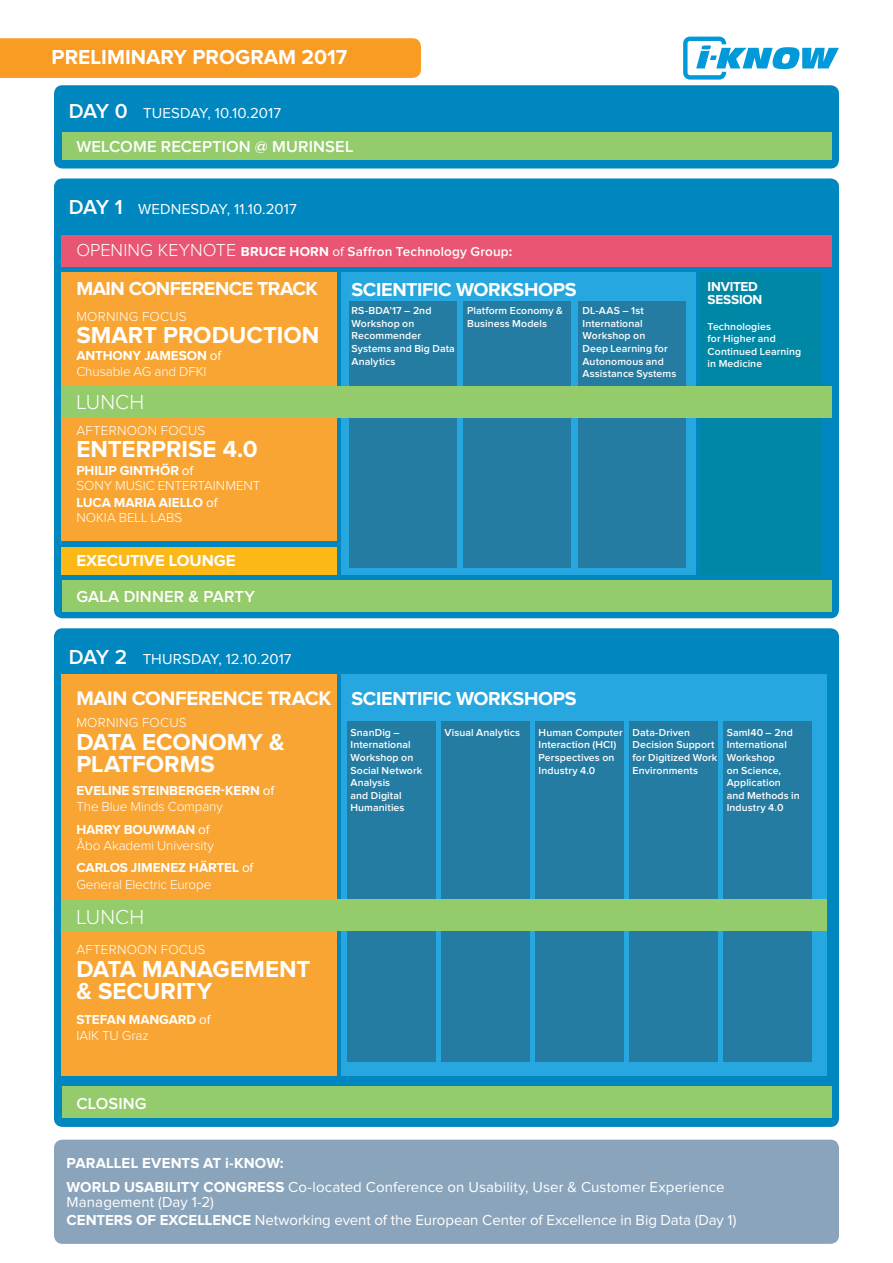
<style>
.page{position:relative;width:893px;height:1263px;background:#fff}
.page>*{position:absolute;margin:0;border:0;box-sizing:border-box;transform-origin:0 0}
.t1{font:700 24px/22.5px "Proxima Nova";color:#fff}
.t2{font:700 21px "Proxima Nova";color:#fff}
.t3{font:300 21px "Proxima Nova";letter-spacing:.005em;color:#fff}
.t4{font:700 20.25px "Proxima Nova";letter-spacing:-.015em;color:#fff}
.t5{font:700 19.5px "Proxima Nova";letter-spacing:-.02em;color:#fff}
.t6{font:600 16.5px "Proxima Nova";letter-spacing:.01em;color:#fff}
.t7{font:700 16.5px "Proxima Nova";letter-spacing:-.005em;color:#fff}
.t8{font:15px/23.5px "Proxima Nova";letter-spacing:.005em;color:#fff}
.t9{font:300 13.5px/16.2px "Proxima Nova";color:#fff}
.t10{font:700 13.5px/16.2px "Proxima Nova";letter-spacing:-.005em;color:#fff}
.t11{font:600 13.5px "Proxima Nova";letter-spacing:.01em;color:#fff}
.t12{font:300 13.5px "Proxima Nova";letter-spacing:.02em;color:#fff}
.t13{font:600 10.5px/12.6px "Proxima Nova";letter-spacing:.01em;color:#fff}
.s1{font-weight:600;font-size:21px}
.s2{font-weight:300;font-size:18px}
.s3{font-weight:700}
.s4{font-weight:400}
.s5{font-weight:300}
</style>
<div class="page">
<div style="left:0;top:38px;width:421px;height:40px;background:#f89c24"></div>
<div style="left:54px;top:1140px;width:785px;height:104px;background:#8aa4bb;border-radius:9px"></div>
<svg style="left:683px;top:37px;width:156px;height:43px"></svg>
<div style="left:54px;top:628px;width:785px;height:499px;background:#0087c0;border-radius:9px"></div>
<div style="left:62px;top:1087px;width:770px;height:31px;background:#94cb6b"></div>
<div style="left:341px;top:674px;width:485px;height:402px;background:#27a7df"></div>
<div style="left:347px;top:722px;width:89px;height:340px;background:#257ca3"></div>
<div style="left:441px;top:722px;width:89px;height:340px;background:#257ca3"></div>
<div style="left:536px;top:722px;width:88px;height:340px;background:#257ca3"></div>
<div style="left:630px;top:722px;width:88px;height:340px;background:#257ca3"></div>
<div style="left:724px;top:722px;width:88px;height:340px;background:#257ca3"></div>
<div style="left:61px;top:674px;width:276px;height:402px;background:#f9a533"></div>
<div style="left:61px;top:899px;width:765px;height:32px;background:#94cb6b"></div>
<div style="left:54px;top:178px;width:785px;height:440px;background:#0087c0;border-radius:9px"></div>
<div style="left:62px;top:580px;width:770px;height:31px;background:#94cb6b"></div>
<div style="left:62px;top:417px;width:275px;height:124px;background:#f9a533"></div>
<div style="left:61px;top:235px;width:771px;height:31px;background:#e95673"></div>
<div style="left:341px;top:272px;width:354px;height:303px;background:#27a7df"></div>
<div style="left:349px;top:302px;width:107px;height:266px;background:#257ca3"></div>
<div style="left:463px;top:302px;width:108px;height:266px;background:#257ca3"></div>
<div style="left:578px;top:302px;width:108px;height:266px;background:#257ca3"></div>
<div style="left:700px;top:272px;width:122px;height:303px;background:#0087a5"></div>
<div style="left:61px;top:272px;width:276px;height:146px;background:#f9a533"></div>
<div style="left:61px;top:386px;width:771px;height:31px;background:#94cb6b"></div>
<div style="left:62px;top:547px;width:275px;height:28px;background:#fcb817"></div>
<div style="left:54px;top:85px;width:785px;height:84px;background:#0087c0;border-radius:9px"></div>
<div style="left:62px;top:132px;width:770px;height:28px;background:#94cb6b"></div>
<h2 class="t2" style="left:52px;top:48px;width:297px">PRELIMINARY PROGRAM 2017</h2>
<h3 class="t8" style="left:69px;top:102px;width:214px"><span class="s1">DAY 0</span> TUESDAY, 10.10.2017</h3>
<h3 class="t6" style="left:76px;top:139px;width:279px">WELCOME RECEPTION @ MURINSEL</h3>
<h3 class="t8" style="left:69px;top:198px;width:229px"><span class="s1">DAY 1</span> WEDNESDAY, 11.10.2017</h3>
<p class="t11" style="left:76px;top:246px;width:437px"><span class="s2">OPENING KEYNOTE</span> <span class="s3">BRUCE HORN</span> <span class="s4">of</span> Saffron Technology Group<span class="s3">:</span></p>
<h3 class="t5" style="left:76px;top:280px;width:243px">MAIN CONFERENCE TRACK</h3>
<h3 class="t5" style="left:352px;top:280px;width:227px">SCIENTIFIC WORKSHOPS</h3>
<p class="t12" style="left:76px;top:310px;width:112px">MORNING FOCUS</p>
<h1 class="t1" style="left:76px;top:325px;width:244px">SMART PRODUCTION</h1>
<p class="t9" style="left:76px;top:348px;width:146px"><span class="s3">ANTHONY JAMESON</span> <span class="s4">of<br></span>Chusable AG and DFKI</p>
<h2 class="t3" style="left:76px;top:393px;width:69px">LUNCH</h2>
<p class="t9" style="left:76px;top:423px;width:130px">AFTERNOON FOCUS</p>
<h1 class="t1" style="left:76px;top:439px;width:183px">ENTERPRISE 4.0</h1>
<p class="t9" style="left:76px;top:463px;width:186px;line-height:15px"><span class="s3">PHILIP GINTHÖR</span> <span class="s4">of<br></span>SONY MUSIC ENTERTAINMENT</p>
<p class="t10" style="left:76px;top:495px;width:143px;line-height:15px">LUCA MARIA AIELLO <span class="s4">of<br></span><span class="s5">NOKIA BELL LABS</span></p>
<h3 class="t7" style="left:76px;top:553px;width:161px">EXECUTIVE LOUNGE</h3>
<h3 class="t6" style="left:76px;top:589px;width:180px">GALA DINNER &amp; PARTY</h3>
<h3 class="t8" style="left:69px;top:648px;width:224px"><span class="s1">DAY 2</span> THURSDAY, 12.10.2017</h3>
<p class="t13" style="left:352px;top:305px;width:105px">RS-BDA’17 – 2nd<br>Workshop on<br>Recommender<br>Systems and Big Data<br>Analytics</p>
<p class="t13" style="left:467px;top:305px;width:97px">Platform Economy &amp;<br>Business Models</p>
<p class="t13" style="left:582px;top:305px;width:95px">DL-AAS – 1st<br>International<br>Workshop on<br>Deep Learning for<br>Autonomous and<br>Assistance Systems</p>
<p class="t10" style="left:708px;top:280px;width:56px;line-height:13.5px">INVITED<br>SESSION</p>
<p class="t13" style="left:708px;top:320px;width:95px">Technologies<br>for Higher and<br>Continued Learning in Medicine</p>
<h3 class="t4" style="left:76px;top:689px;width:257px">MAIN CONFERENCE TRACK</h3>
<p class="t12" style="left:76px;top:717px;width:112px">MORNING FOCUS</p>
<h1 class="t1" style="left:76px;top:732px;width:210px">DATA ECONOMY &amp;<br>PLATFORMS</h1>
<p class="t10" style="left:76px;top:783px;width:199px">EVELINE STEINBERGER-KERN <span class="s4">of<br></span><span class="s5">The Blue Minds Company</span></p>
<p class="t9" style="left:76px;top:822px;width:139px"><span class="s3">HARRY BOUWMAN</span> <span class="s4">of<br></span>Åbo Akademi University</p>
<p class="t9" style="left:76px;top:860px;width:179px"><span class="s3">CARLOS JIMENEZ HÄRTEL</span> <span class="s4">of<br></span>General Electric Europe</p>
<h2 class="t3" style="left:76px;top:907px;width:69px">LUNCH</h2>
<p class="t9" style="left:76px;top:942px;width:130px">AFTERNOON FOCUS</p>
<h1 class="t1" style="left:76px;top:959px;width:236px">DATA MANAGEMENT &amp; SECURITY</h1>
<p class="t10" style="left:76px;top:1012px;width:136px">STEFAN MANGARD <span class="s4">of<br></span><span class="s5">IAIK TU Graz</span></p>
<h3 class="t5" style="left:352px;top:689px;width:227px">SCIENTIFIC WORKSHOPS</h3>
<p class="t13" style="left:350px;top:726px;width:73px">SnanDig –<br>International<br>Workshop on<br>Social Network<br>Analysis<br>and Digital<br>Humanities</p>
<p class="t13" style="left:445px;top:726px;width:77px">Visual Analytics</p>
<p class="t13" style="left:539px;top:726px;width:86px">Human Computer<br>Interaction (HCI)<br>Perspectives on<br>Industry 4.0</p>
<p class="t13" style="left:633px;top:726px;width:86px">Data-Driven<br>Decision Support for Digitized Work<br>Environments</p>
<p class="t13" style="left:727px;top:726px;width:75px">SamI40 – 2nd<br>International<br>Workshop<br>on Science,<br>Application and Methods in<br>Industry 4.0</p>
<h3 class="t6" style="left:76px;top:1096px;width:72px">CLOSING</h3>
<h3 class="t8" style="left:67px;top:1152px;width:659px"><span class="s3">PARALLEL EVENTS AT i-KNOW:<br>WORLD USABILITY CONGRESS</span> Co-located Conference on Usability, User &amp; Customer Experience</h3>
<h3 class="t8" style="left:67px;top:1193px;width:671px;line-height:18.5px">Management (Day 1-2)<br><span class="s3">CENTERS OF EXCELLENCE</span> Networking event of the European Center of Excellence in Big Data (Day 1)</h3>
</div>
